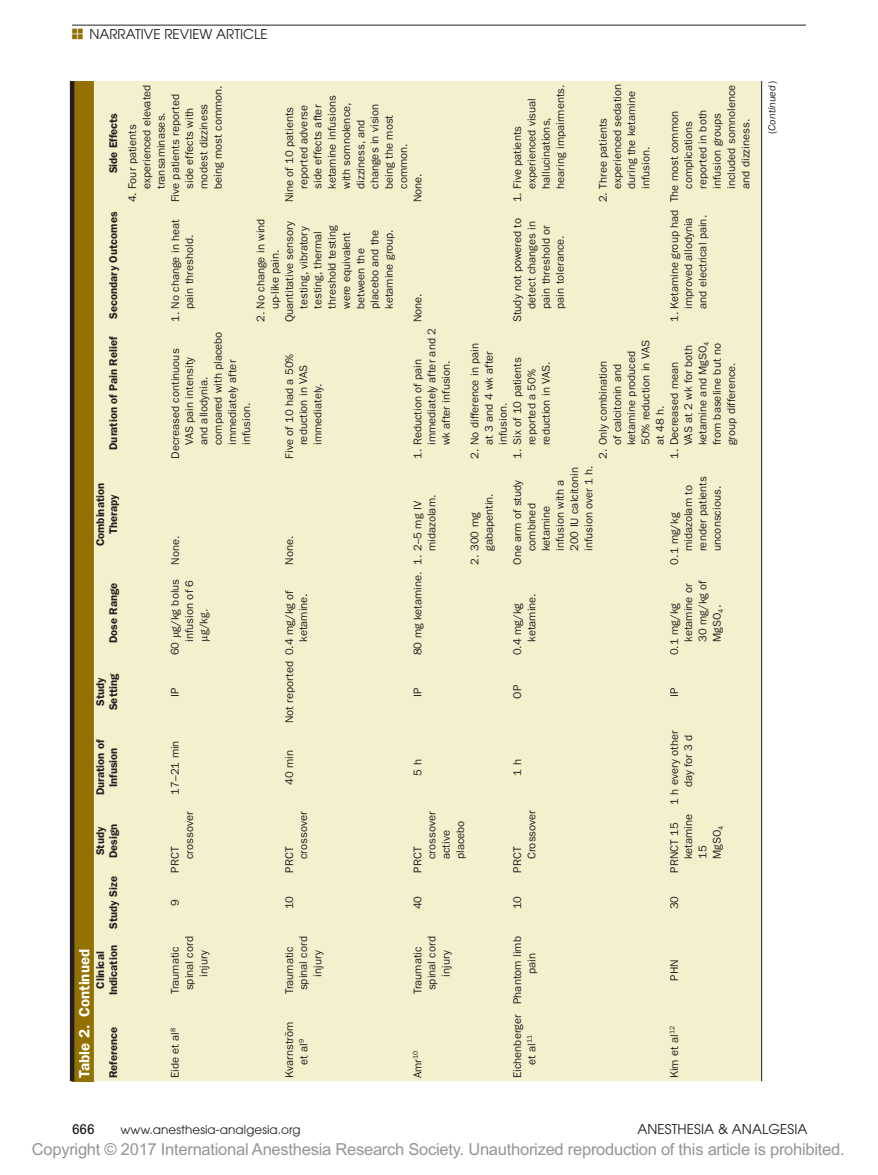
<style>
.page{position:relative;width:878px;height:1175px;background:#fff}
.page>*{position:absolute;margin:0;border:0;box-sizing:border-box;transform-origin:0 0}
.t1{font:16.5px "Arial MT Std";letter-spacing:-.015em;color:#939598}
.t2{font:600 15px "ITC Franklin Gothic Std";color:#fff}
.t3{font:13.5px "Avant Garde";letter-spacing:.005em;color:#231f20}
.t4{font:500 condensed 13.5px "Avant Garde";color:#231f20}
.t5{font:12px "Avant Garde";letter-spacing:.005em;color:#231f20}
.t6{font:11.25px/14.2px "ITC Franklin Gothic Std";color:#231f20}
.t7{font:600 11.25px/12.8px "ITC Franklin Gothic Std";color:#231f20;text-align:center}
.t8{font:italic 10.5px "ITC Franklin Gothic Std";color:#231f20}
.s1{font-family:"Gandhari Unicode"}
.s2{font-style:normal}
</style>
<div class="page">
<hr style="left:72px;top:25px;width:734px;height:1px;background:#231f20">
<div style="left:122px;top:81px;width:638px;height:1000px;background:#f4f0cd"></div>
<hr style="left:761px;top:81px;width:1px;height:1000px;background:#231f20">
<div style="left:72px;top:81px;width:22px;height:1000px;background:#927100"></div>
<div style="left:94px;top:81px;width:28px;height:1000px;background:#f4f0cd"></div>
<hr style="left:70px;top:81px;width:4px;height:1000px;background:#231f20">
<p class="t3" style="left:89px;top:26px;width:83px">NARRATIVE REVIE</p>
<p class="t3" style="left:200px;top:26px;width:24px">W ARTI</p>
<p class="t3" style="left:243px;top:26px;width:24px">CLE</p>
<p class="t7" style="left:107px;top:173px;width:62px;rotate:-90deg">Side Effects</p>
<p class="t6" style="left:125px;top:189px;width:106px;text-indent:-14px;rotate:-90deg">4. Four patients experienced elevated transaminases.</p>
<p class="t6" style="left:168px;top:189px;width:105px;text-indent:-14px;rotate:-90deg">Five patients reported side effects with modest dizziness being most common.</p>
<p class="t6" style="left:282px;top:189px;width:95px;text-indent:-14px;rotate:-90deg">Nine of 10 patients reported adverse side effects after ketamine infusions with somnolence, dizziness, and changes in vision being the most common.</p>
<p class="t6" style="left:410px;top:202px;width:31px;rotate:-90deg">None.</p>
<p class="t7" style="left:107px;top:319px;width:109px;rotate:-90deg">Secondary Outcomes</p>
<p class="t7" style="left:107px;top:450px;width:115px;rotate:-90deg">Duration of Pain Relief</p>
<p class="t7" style="left:94px;top:546px;width:65px;rotate:-90deg">Combination<br>Therapy</p>
<p class="t7" style="left:107px;top:643px;width:62px;rotate:-90deg">Dose Range</p>
<p class="t7" style="left:94px;top:710px;width:38px;rotate:-90deg">Study<br>Setting</p>
<p class="t7" style="left:94px;top:795px;width:57px;rotate:-90deg">Duration of<br>Infusion</p>
<p class="t6" style="left:168px;top:322px;width:105px;text-align:center;rotate:-90deg">1. No change in heat pain threshold.</p>
<p class="t6" style="left:254px;top:309px;width:91px;text-indent:-14px;rotate:-90deg">2. No change in wind up-like pain.</p>
<p class="t6" style="left:282px;top:309px;width:89px;text-indent:-14px;rotate:-90deg">Quantitative sensory testing, vibratory testing, thermal threshold testing were equivalent between the placebo and the ketamine group.</p>
<p class="t6" style="left:168px;top:445px;width:115px;text-indent:-14px;rotate:-90deg">Decreased continuous<br>VAS pain intensity<br>and allodynia. compared with placebo immediately after infusion.</p>
<p class="t6" style="left:168px;top:564px;width:31px;rotate:-90deg">None.</p>
<p class="t6" style="left:168px;top:642px;width:65px;text-align:justify;text-indent:-14px;rotate:-90deg">60 <span class="s1">μ</span>g/kg bolus infusion of 6 <span class="s1">μ</span>g/kg.</p>
<p class="t6" style="left:168px;top:696px;width:11px;rotate:-90deg">IP</p>
<p class="t6" style="left:168px;top:794px;width:55px;rotate:-90deg">17–21 min</p>
<p class="t6" style="left:282px;top:445px;width:93px;text-indent:-14px;rotate:-90deg">Five of 10 had a 50% reduction in VAS immediately.</p>
<p class="t6" style="left:282px;top:564px;width:31px;rotate:-90deg">None.</p>
<p class="t6" style="left:282px;top:723px;width:135px;text-align:right;rotate:-90deg">Not reported 0.4 mg/kg of ketamine.</p>
<p class="t6" style="left:282px;top:785px;width:36px;rotate:-90deg">40 min</p>
<p class="t6" style="left:410px;top:322px;width:31px;rotate:-90deg">None.</p>
<p class="t6" style="left:410px;top:445px;width:118px;text-indent:-14px;rotate:-90deg">1. Reduction of pain immediately after and 2 wk after infusion.</p>
<p class="t6" style="left:410px;top:551px;width:58px;text-indent:-104px;rotate:-90deg">80 mg ketamine. 1. 2–5 mg IV midazolam.</p>
<p class="t6" style="left:410px;top:696px;width:11px;rotate:-90deg">IP</p>
<p class="t6" style="left:410px;top:775px;width:18px;rotate:-90deg">5 h</p>
<p class="t6" style="left:510px;top:189px;width:106px;text-indent:-13px;rotate:-90deg">1. Five patients experienced visual hallucinations, hearing impairments.</p>
<p class="t6" style="left:510px;top:309px;width:92px;text-indent:-14px;rotate:-90deg">Study not powered to detect changes in pain threshold or pain tolerance.</p>
<p class="t6" style="left:467px;top:445px;width:104px;text-indent:-14px;rotate:-90deg">2. No difference in pain at 3 and 4 wk after infusion.</p>
<p class="t6" style="left:510px;top:445px;width:89px;text-indent:-14px;rotate:-90deg">1. Six of 10 patients reported a 50% reduction in VAS.</p>
<p class="t6" style="left:596px;top:189px;width:106px;text-indent:-14px;rotate:-90deg">2. Three patients experienced sedation during the ketamine infusion.</p>
<p class="t6" style="left:667px;top:189px;width:106px;text-indent:-14px;rotate:-90deg">The most common complications reported in both infusion groups included somnolence and dizziness.</p>
<p class="t8" style="left:766px;top:134px;width:54px;rotate:-90deg"><span class="s2">(</span>Continued<span class="s2">)</span></p>
<p class="t6" style="left:667px;top:309px;width:100px;text-indent:-14px;rotate:-90deg">1. Ketamine group had improved allodynia and electrical pain.</p>
<p class="t6" style="left:596px;top:445px;width:106px;text-indent:-14px;rotate:-90deg">2. Only combination<br>of calcitonin and ketamine produced<br>50% reduction in VAS at 48 h.</p>
<p class="t6" style="left:667px;top:445px;width:105px;text-indent:-13px;rotate:-90deg">1. Decreased mean<br>VAS at 2 wk for both ketamine and MgSO<sub>4 </sub>from baseline but no group difference.</p>
<p class="t6" style="left:467px;top:551px;width:59px;text-indent:-14px;rotate:-90deg">2. 300 mg gabapentin.</p>
<p class="t6" style="left:510px;top:551px;width:87px;text-indent:-14px;rotate:-90deg">One arm of study combined ketamine infusion with a<br>200 IU calcitonin infusion over 1 h.</p>
<p class="t6" style="left:510px;top:642px;width:50px;text-indent:-14px;rotate:-90deg">0.4 mg/kg ketamine.</p>
<p class="t6" style="left:510px;top:699px;width:15px;rotate:-90deg">OP</p>
<p class="t6" style="left:510px;top:775px;width:18px;rotate:-90deg">1 h</p>
<p class="t6" style="left:667px;top:551px;width:76px;text-indent:-14px;rotate:-90deg">0.1 mg/kg midazolam to render patients unconscious.</p>
<p class="t6" style="left:667px;top:642px;width:63px;text-indent:-14px;rotate:-90deg">0.1 mg/kg ketamine or<br>30 mg/kg of<br>MgSO<sub>4</sub>.</p>
<p class="t6" style="left:667px;top:696px;width:11px;rotate:-90deg">IP</p>
<p class="t6" style="left:667px;top:787px;width:58px;text-indent:-18px;rotate:-90deg">1 h every other day for 3 d</p>
<p class="t7" style="left:94px;top:858px;width:36px;text-align:left;rotate:-90deg">Study<br>Design</p>
<p class="t7" style="left:107px;top:928px;width:54px;rotate:-90deg">Study Size</p>
<p class="t7" style="left:94px;top:995px;width:51px;rotate:-90deg">Clinical<br>Indication</p>
<h2 class="t2" style="left:75px;top:1078px;width:130px;rotate:-90deg">Table 2. Continued</h2>
<p class="t7" style="left:107px;top:1078px;width:53px;rotate:-90deg">Reference</p>
<p class="t6" style="left:168px;top:859px;width:49px;text-indent:-14px;rotate:-90deg">PRCT crossover</p>
<p class="t6" style="left:168px;top:906px;width:8px;rotate:-90deg">9</p>
<p class="t6" style="left:168px;top:993px;width:49px;rotate:-90deg">Traumatic</p>
<p class="t6" style="left:182px;top:990px;width:55px;rotate:-90deg">spinal cord</p>
<p class="t6" style="left:197px;top:976px;width:28px;rotate:-90deg">injury</p>
<p class="t6" style="left:168px;top:1078px;width:52px;rotate:-90deg">Eide et al<sup>8</sup></p>
<p class="t6" style="left:282px;top:859px;width:49px;text-indent:-14px;rotate:-90deg">PRCT crossover</p>
<p class="t6" style="left:282px;top:909px;width:15px;rotate:-90deg">10</p>
<p class="t6" style="left:282px;top:993px;width:49px;rotate:-90deg">Traumatic</p>
<p class="t6" style="left:296px;top:990px;width:55px;rotate:-90deg">spinal cord</p>
<p class="t6" style="left:311px;top:976px;width:28px;rotate:-90deg">injury</p>
<p class="t6" style="left:282px;top:1078px;width:58px;text-align:center;rotate:-90deg">Kvarnström et al<sup>9</sup></p>
<p class="t6" style="left:410px;top:859px;width:49px;text-indent:-14px;rotate:-90deg">PRCT crossover active placebo</p>
<p class="t6" style="left:410px;top:909px;width:15px;rotate:-90deg">40</p>
<p class="t6" style="left:410px;top:993px;width:49px;rotate:-90deg">Traumatic</p>
<p class="t6" style="left:425px;top:990px;width:56px;rotate:-90deg">spinal cord</p>
<p class="t6" style="left:439px;top:976px;width:28px;rotate:-90deg">injury</p>
<p class="t6" style="left:410px;top:1078px;width:29px;rotate:-90deg">Amr<sup>10</sup></p>
<p class="t6" style="left:510px;top:859px;width:50px;text-indent:-14px;rotate:-90deg">PRCT<br>Crossover</p>
<p class="t6" style="left:510px;top:909px;width:15px;rotate:-90deg">10</p>
<p class="t6" style="left:510px;top:973px;width:39px;text-indent:-30px;rotate:-90deg">Phantom limb pain</p>
<p class="t6" style="left:510px;top:1078px;width:65px;text-align:center;rotate:-90deg">Eichenberger et al<sup>11</sup></p>
<p class="t6" style="left:667px;top:859px;width:47px;text-indent:-13px;rotate:-90deg">PRNCT 15 ketamine<br>15<br>MgSO<sub>4</sub></p>
<p class="t6" style="left:667px;top:909px;width:15px;rotate:-90deg">30</p>
<p class="t6" style="left:667px;top:980px;width:23px;rotate:-90deg">PHN</p>
<p class="t6" style="left:667px;top:1078px;width:54px;rotate:-90deg">Kim et al<sup>12</sup></p>
<p class="t4" style="left:72px;top:1121px;width:24px">666</p>
<p class="t5" style="left:120px;top:1123px;width:182px">WWW.ANESTHESIA-ANALGESIA.ORG</p>
<p class="t3" style="left:637px;top:1121px;width:171px">ANESTHESIA &amp; ANALGESIA</p>
<h1 class="t1" style="left:32px;top:1140px;width:814px">Copyright © 2017 International Anesthesia Research Society. Unauthorized reproduction of this article is prohibited.</h1>
</div>
